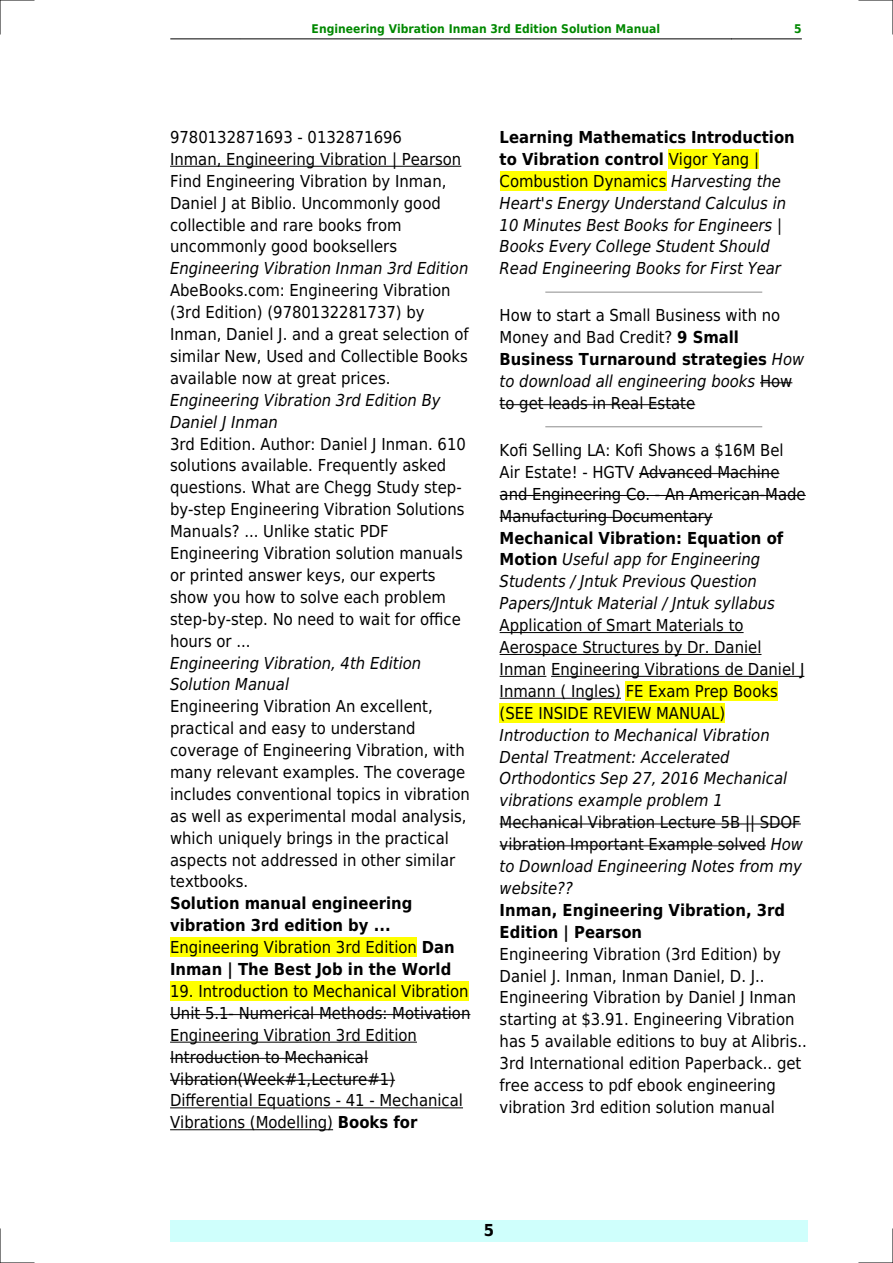
<style>
.page{position:relative;width:893px;height:1263px;background:#fff}
.page>*{position:absolute;margin:0;border:0;box-sizing:border-box;transform-origin:0 0}
.t1{font:16.5px/21.9px "DejaVu Sans Condensed";color:#000}
.t2{font:italic 16.5px/21.9px "DejaVu Sans Condensed";color:#000}
.t3{font:700 16.5px/21.9px "DejaVu Sans Condensed";color:#000}
.t4{font:700 12px "DejaVu Sans Condensed";color:#080}
.s1{font-weight:400}
.s2{font-weight:700}
.s3{font-weight:700;font-style:normal}
.s4{font-style:normal}
.s5{font-style:italic}
</style>
<div class="page">
<hr style="left:170px;top:39px;width:70px;height:1px;background:#000">
<hr style="left:240px;top:39px;width:491px;height:1px;background:#000">
<hr style="left:732px;top:39px;width:69px;height:1px;background:#000">
<div style="left:170px;top:1220px;width:638px;height:22px;background:#cffffc"></div>
<hr style="left:170px;top:166px;width:291px;height:1px;background:#000">
<div style="left:170px;top:938px;width:247px;height:19px;background:#ff0"></div>
<div style="left:170px;top:982px;width:298px;height:19px;background:#ff0"></div>
<hr style="left:170px;top:1014px;width:300px;height:1px;background:#000">
<hr style="left:170px;top:1042px;width:247px;height:1px;background:#000">
<hr style="left:170px;top:1058px;width:198px;height:1px;background:#000">
<hr style="left:170px;top:1080px;width:225px;height:1px;background:#000">
<hr style="left:170px;top:1107px;width:293px;height:1px;background:#000">
<hr style="left:170px;top:1129px;width:163px;height:1px;background:#000">
<div style="left:669px;top:150px;width:90px;height:19px;background:#ff0"></div>
<div style="left:500px;top:171px;width:166px;height:20px;background:#ff0"></div>
<hr style="left:546px;top:292px;width:216px;height:1px;background:#999">
<hr style="left:760px;top:382px;width:32px;height:1px;background:#000">
<hr style="left:500px;top:404px;width:195px;height:1px;background:#000">
<hr style="left:546px;top:426px;width:216px;height:1px;background:#999">
<hr style="left:639px;top:473px;width:140px;height:1px;background:#000">
<hr style="left:500px;top:495px;width:306px;height:1px;background:#000">
<hr style="left:500px;top:517px;width:213px;height:1px;background:#000">
<hr style="left:500px;top:632px;width:244px;height:1px;background:#000">
<hr style="left:500px;top:654px;width:261px;height:1px;background:#000">
<hr style="left:500px;top:676px;width:46px;height:1px;background:#000">
<hr style="left:551px;top:676px;width:253px;height:1px;background:#000">
<hr style="left:500px;top:698px;width:121px;height:1px;background:#000">
<div style="left:626px;top:681px;width:152px;height:20px;background:#ff0"></div>
<div style="left:500px;top:703px;width:225px;height:20px;background:#ff0"></div>
<hr style="left:500px;top:823px;width:301px;height:1px;background:#000">
<hr style="left:500px;top:845px;width:266px;height:1px;background:#000">
<hr style="left:0;top:0;width:34px;height:1px;background:#000">
<hr style="left:859px;top:0;width:34px;height:1px;background:#000">
<hr style="left:0;top:1262px;width:34px;height:1px;background:#000">
<hr style="left:859px;top:1262px;width:34px;height:1px;background:#000">
<hr style="left:0;top:0;width:1px;height:34px;background:#000">
<hr style="left:0;top:1229px;width:1px;height:34px;background:#000">
<hr style="left:892px;top:0;width:1px;height:34px;background:#000">
<hr style="left:892px;top:1229px;width:1px;height:34px;background:#000">
<p class="t4" style="left:312px;top:21px;width:350px">Engineering Vibration Inman 3rd Edition Solution Manual</p>
<p class="t4" style="left:794px;top:21px;width:9px">5</p>
<p class="t1" style="left:170px;top:126px;width:293px">9780132871693 - 0132871696<br>Inman, Engineering Vibration | Pearson Find Engineering Vibration by Inman, Daniel J at Biblio. Uncommonly good collectible and rare books from uncommonly good booksellers</p>
<p class="t2" style="left:170px;top:258px;width:300px">Engineering Vibration Inman 3rd Edition</p>
<p class="t1" style="left:170px;top:280px;width:300px">AbeBooks.com: Engineering Vibration (3rd Edition) (9780132281737) by Inman, Daniel J. and a great selection of similar New, Used and Collectible Books available now at great prices.</p>
<p class="t2" style="left:170px;top:389px;width:272px">Engineering Vibration 3rd Edition By<br>Daniel J Inman</p>
<p class="t1" style="left:170px;top:433px;width:297px">3rd Edition. Author: Daniel J Inman. 610 solutions available. Frequently asked questions. What are Chegg Study step&shy;by-step Engineering Vibration Solutions Manuals? ... Unlike static PDF Engineering Vibration solution manuals or printed answer keys, our experts show you how to solve each problem step-by-step. No need to wait for office hours or ...</p>
<p class="t2" style="left:170px;top:652px;width:253px">Engineering Vibration, 4th Edition<br>Solution Manual</p>
<p class="t1" style="left:170px;top:696px;width:301px">Engineering Vibration An excellent, practical and easy to understand coverage of Engineering Vibration, with many relevant examples. The coverage includes conventional topics in vibration as well as experimental modal analysis, which uniquely brings in the practical aspects not addressed in other similar textbooks.</p>
<p class="t3" style="left:170px;top:893px;width:286px">Solution manual engineering vibration 3rd edition by ...<br><span class="s1">Engineering Vibration 3rd Edition</span> Dan<br>Inman | The Best Job in the World</p>
<p class="t1" style="left:170px;top:980px;width:302px">19. Introduction to Mechanical Vibration Unit 5.1- Numerical Methods: Motivation Engineering Vibration 3rd Edition Introduction to Mechanical Vibration(Week#1,Lecture#1)<br>Differential Equations - 41 - Mechanical Vibrations (Modelling) <span class="s2">Books for</span></p>
<p class="t2" style="left:500px;top:126px;width:297px"><span class="s3">Learning Mathematics Introduction to Vibration control</span> <span class="s4">Vigor Yang | Combustion Dynamics</span> Harvesting the Heart's Energy Understand Calculus in 10 Minutes Best Books for Engineers | Books Every College Student Should Read Engineering Books for First Year</p>
<p class="t1" style="left:500px;top:305px;width:306px">How to start a Small Business with no<br>Money and Bad Credit? <span class="s2">9 Small<br>Business Turnaround strategies</span> <span class="s5">How to download all engineering books</span> How to get leads in Real Estate</p>
<p class="t1" style="left:500px;top:439px;width:308px">Kofi Selling LA: Kofi Shows a $16M Bel Air Estate! - HGTV Advanced Machine and Engineering Co. - An American-Made Manufacturing Documentary</p>
<p class="t2" style="left:500px;top:527px;width:285px"><span class="s3">Mechanical Vibration: Equation of Motion</span> Useful app for Engineering Students / Jntuk Previous Question Papers/Jntuk Material / Jntuk syllabus</p>
<p class="t1" style="left:500px;top:614px;width:306px">Application of Smart Materials to Aerospace Structures by Dr. Daniel Inman Engineering Vibrations de Daniel J Inmann ( Ingles) FE Exam Prep Books (SEE INSIDE REVIEW MANUAL)</p>
<p class="t2" style="left:500px;top:724px;width:289px">Introduction to Mechanical Vibration Dental Treatment: Accelerated Orthodontics Sep 27, 2016 Mechanical vibrations example problem 1</p>
<p class="t1" style="left:500px;top:811px;width:305px">Mechanical Vibration Lecture 5B || SDOF vibration Important Example solved <span class="s5">How to Download Engineering Notes from my website??</span></p>
<p class="t3" style="left:500px;top:899px;width:287px">Inman, Engineering Vibration, 3rd<br>Edition | Pearson</p>
<p class="t1" style="left:500px;top:943px;width:309px">Engineering Vibration (3rd Edition) by Daniel J. Inman, Inman Daniel, D. J..<br>Engineering Vibration by Daniel J Inman starting at $3.91. Engineering Vibration has 5 available editions to buy at Alibris..<br>3rd International edition Paperback.. get free access to pdf ebook engineering vibration 3rd edition solution manual</p>
<p class="t3" style="left:484px;top:1220px;width:12px">5</p>
</div>
